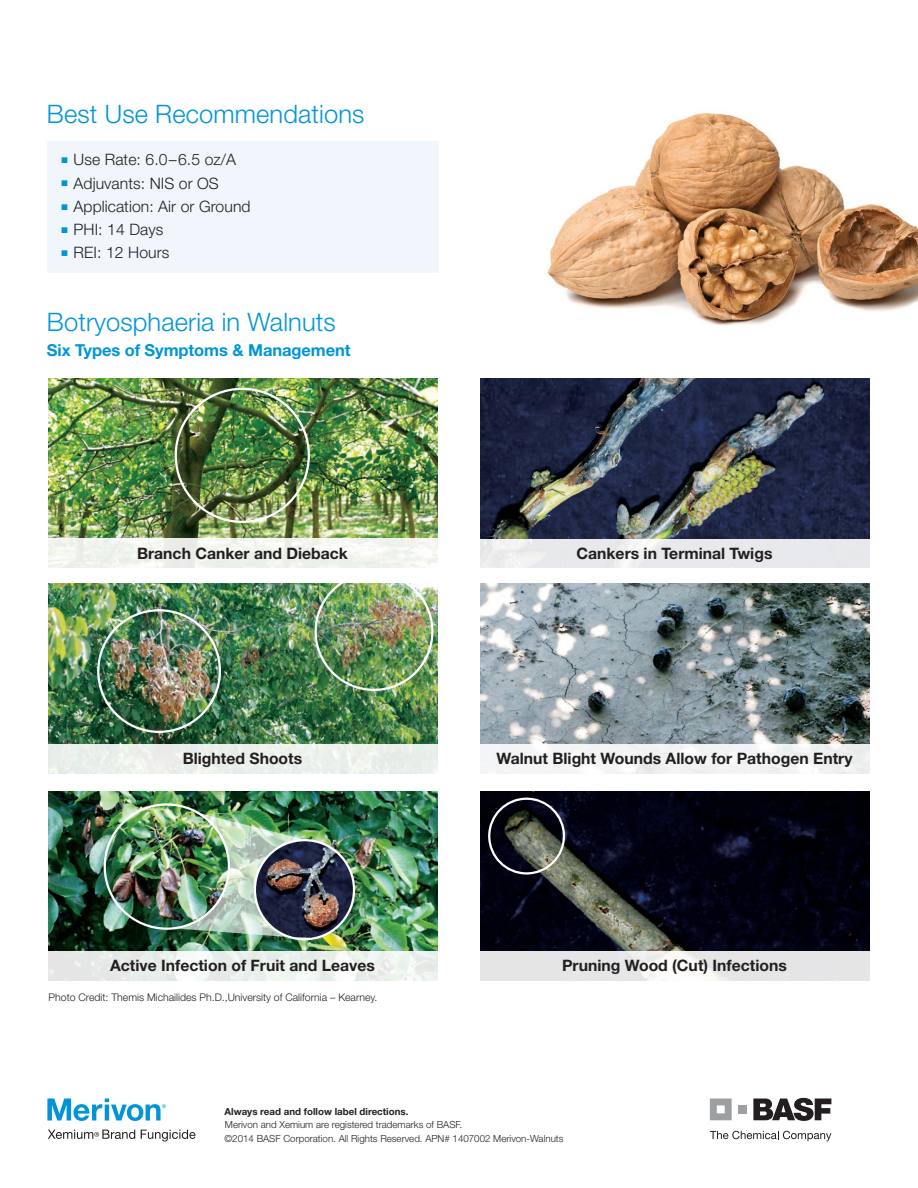
<style>
.page{position:relative;width:918px;height:1188px;background:#fff}
.page>*{position:absolute;margin:0;border:0;box-sizing:border-box;transform-origin:0 0}
.t1{font:300 25.5px "Helvetica Neue";letter-spacing:.005em;color:#0195d7}
.t2{font:700 16.5px "Helvetica Neue";letter-spacing:-.005em;color:#0195d7}
.t3{font:700 15.75px "Helvetica Neue";color:#231f20}
.t4{font:300 15.75px "Helvetica Neue";letter-spacing:.005em;color:#231f20}
.t5{font:300 10.5px "Helvetica Neue";color:#231f20}
.t6{font:300 9.75px "Helvetica Neue";color:#231f20}
.t7{font:700 9.75px "Helvetica Neue";color:#231f20}
.s1{color:#0195d7}
</style>
<div class="page">
<img style="left:501px;top:113px;width:417px;height:295px">
<svg style="left:710px;top:1131px;width:121px;height:10px"></svg>
<svg style="left:753px;top:1098px;width:78px;height:23px"></svg>
<svg style="left:710px;top:1099px;width:22px;height:21px"></svg>
<div style="left:738px;top:1105px;width:9px;height:9px;background:#9d9fa2"></div>
<svg style="left:47px;top:1098px;width:119px;height:23px"></svg>
<svg style="left:48px;top:1130px;width:87px;height:9px"></svg>
<svg style="left:141px;top:1130px;width:55px;height:11px"></svg>
<div style="left:47px;top:142px;width:391px;height:131px;background:#f0f6fb"></div>
<img style="left:48px;top:379px;width:389px;height:160px">
<div style="left:46px;top:539px;width:394px;height:34px;background:linear-gradient(to bottom,#f0f3ec,#f5f8f4)"></div>
<img style="left:48px;top:584px;width:389px;height:160px">
<div style="left:46px;top:744px;width:394px;height:34px;background:linear-gradient(to bottom,#e7ece7,#f4f7f4)"></div>
<img style="left:480px;top:584px;width:389px;height:160px">
<div style="left:478px;top:744px;width:394px;height:36px;background:#f3f4f5"></div>
<img style="left:49px;top:791px;width:388px;height:160px">
<svg style="left:48px;top:951px;width:390px;height:30px;fill:#e8efeb"></svg>
<img style="left:481px;top:791px;width:388px;height:160px">
<svg style="left:480px;top:951px;width:390px;height:30px;background:#e8e8e9"></svg>
<img style="left:480px;top:379px;width:389px;height:160px">
<div style="left:478px;top:539px;width:394px;height:38px;background:linear-gradient(to bottom,#e3e4e7,#f9f9fa)"></div>
<div style="left:97px;top:609px;width:124px;height:124px;border:2px solid #fff;border-radius:50%"></div>
<div style="left:315px;top:572px;width:119px;height:119px;border:2px solid #fff;border-radius:50%"></div>
<div style="left:488px;top:798px;width:77px;height:77px;border:2px solid #fff;border-radius:50%"></div>
<img style="left:165px;top:804px;width:142px;height:134px">
<img style="left:255px;top:840px;width:99px;height:97px">
<div style="left:254px;top:839px;width:101px;height:101px;border:2px solid #fff;border-radius:50%"></div>
<img style="left:105px;top:804px;width:124px;height:125px;border-radius:62px">
<p class="t1" style="left:47px;top:98px;width:319px">Best Use Recommendations</p>
<p class="t4" style="left:62px;top:150px;width:176px"><span class="s1">■</span> Use Rate: 6.0–6.5 oz/A</p>
<p class="t4" style="left:62px;top:173px;width:159px"><span class="s1">■</span> Adjuvants: NIS or OS</p>
<p class="t4" style="left:62px;top:197px;width:191px"><span class="s1">■</span> Application: Air or Ground</p>
<p class="t4" style="left:62px;top:220px;width:103px"><span class="s1">■</span> PHI: 14 Days</p>
<p class="t4" style="left:62px;top:243px;width:109px"><span class="s1">■</span> REI: 12 Hours</p>
<p class="t1" style="left:47px;top:306px;width:290px">Botryosphaeria in Walnuts</p>
<p class="t2" style="left:47px;top:339px;width:305px">Six Types of Symptoms &amp; Management</p>
<p class="t3" style="left:137px;top:543px;width:212px">Branch Canker and Dieback</p>
<p class="t3" style="left:577px;top:543px;width:197px">Cankers in Terminal Twigs</p>
<p class="t3" style="left:183px;top:749px;width:121px">Blighted Shoots</p>
<p class="t3" style="left:496px;top:749px;width:358px">Walnut Blight Wounds Allow for Pathogen Entry</p>
<p class="t3" style="left:110px;top:956px;width:266px">Active Infection of Fruit and Leaves</p>
<p class="t3" style="left:562px;top:956px;width:226px">Pruning Wood (Cut) Infections</p>
<p class="t5" style="left:49px;top:991px;width:330px">Photo Credit: Themis Michailides Ph.D.,University of California – Kearney.</p>
<p class="t7" style="left:225px;top:1105px;width:185px">Always read and follow label directions.</p>
<p class="t6" style="left:225px;top:1119px;width:239px">Merivon and Xemium are registered trademarks of BASF.</p>
<p class="t6" style="left:224px;top:1132px;width:341px">©2014 BASF Corporation. All Rights Reserved. APN# 1407002 Merivon-Walnuts</p>
</div>
